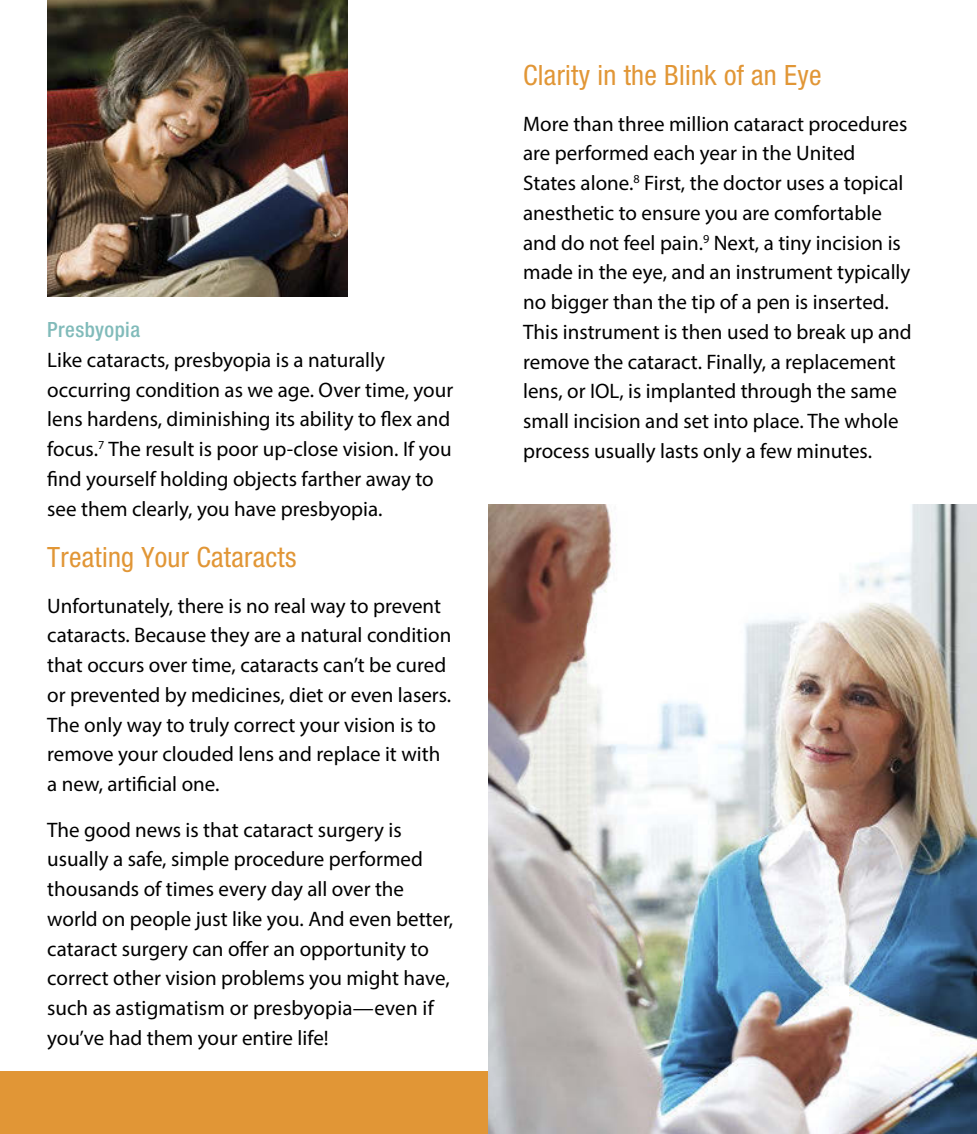
<style>
.page{position:relative;width:977px;height:1134px;background:#fff}
.page>*{position:absolute;margin:0;border:0;box-sizing:border-box;transform-origin:0 0}
.t1{font:condensed 28px "Helvetica Neue";letter-spacing:.01em;color:#e19636}
.t2{font:21px/29.8px "Myriad Pro";color:#000}
.t3{font:500 condensed 21px "Helvetica Neue";letter-spacing:.02em;color:#81bbba}
</style>
<div class="page">
<div style="left:0;top:1071px;width:976px;height:63px;background:#e19636"></div>
<img style="left:47px;top:0;width:300px;height:296px">
<img style="left:488px;top:504px;width:488px;height:630px">
<p class="t3" style="left:47px;top:317px;width:94px">Presbyopia</p>
<p class="t2" style="left:47px;top:345px;width:407px">Like cataracts, presbyopia is a naturally occurring condition as we age. Over time, your lens hardens, diminishing its ability to flex and focus.<sup>7</sup> The result is poor up-close vision. If you find yourself holding objects farther away to see them clearly, you have presbyopia.</p>
<h1 class="t1" style="left:47px;top:541px;width:251px">Treating Your Cataracts</h1>
<p class="t2" style="left:47px;top:590px;width:405px">Unfortunately, there is no real way to prevent cataracts. Because they are a natural condition that occurs over time, cataracts can’t be cured or prevented by medicines, diet or even lasers.<br>The only way to truly correct your vision is to remove your clouded lens and replace it with a new, artificial one.</p>
<p class="t2" style="left:47px;top:814px;width:407px">The good news is that cataract surgery is usually a safe, simple procedure performed thousands of times every day all over the world on people just like you. And even better, cataract surgery can offer an opportunity to correct other vision problems you might have, such as astigmatism or presbyopia—even if you’ve had them your entire life!</p>
<h1 class="t1" style="left:523px;top:59px;width:300px">Clarity in the Blink of an Eye</h1>
<p class="t2" style="left:523px;top:108px;width:390px">More than three million cataract procedures are performed each year in the United States alone.<sup>8</sup> First, the doctor uses a topical anesthetic to ensure you are comfortable and do not feel pain.<sup>9</sup> Next, a tiny incision is made in the eye, and an instrument typically no bigger than the tip of a pen is inserted.<br>This instrument is then used to break up and remove the cataract. Finally, a replacement lens, or IOL, is implanted through the same small incision and set into place. The whole process usually lasts only a few minutes.</p>
</div>
